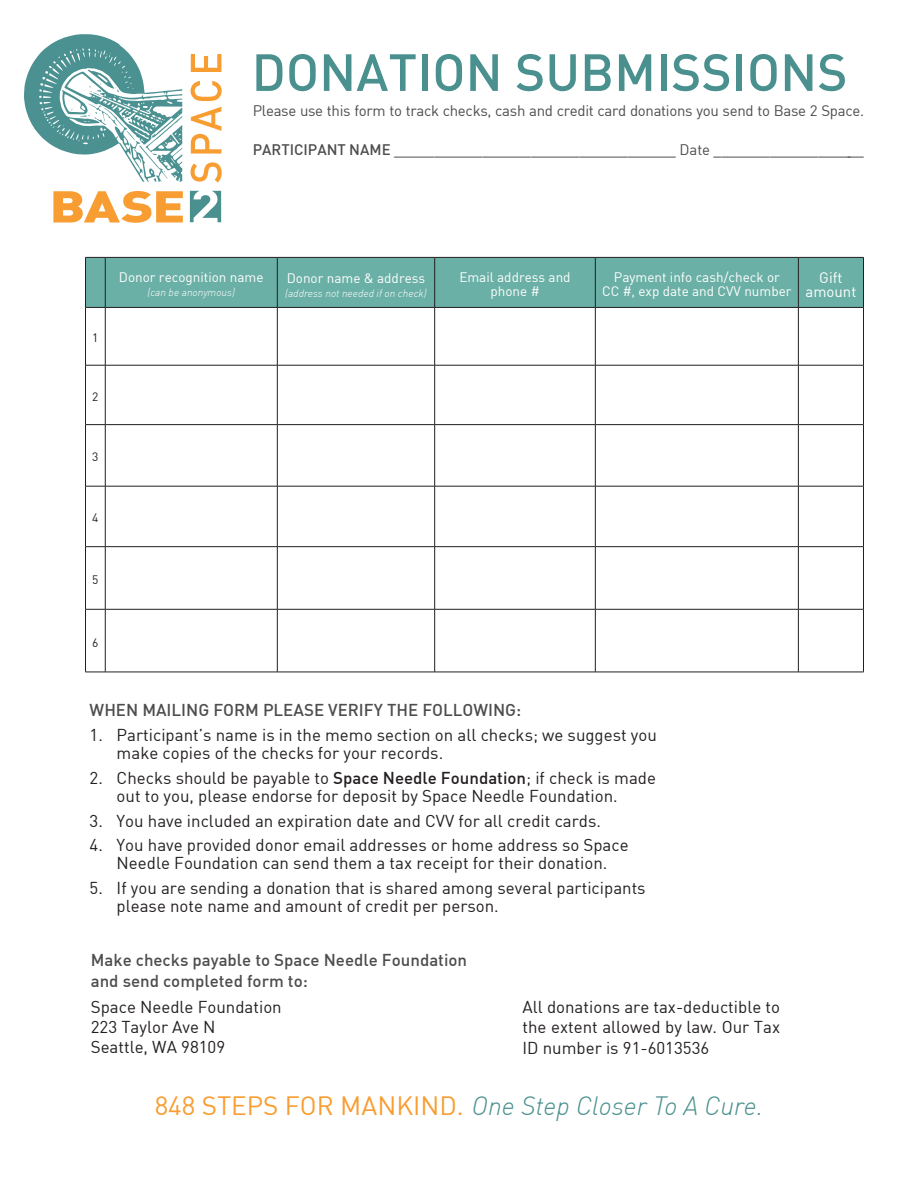
<style>
.page{position:relative;width:918px;height:1188px;background:#fff}
.page>*{position:absolute;margin:0;border:0;box-sizing:border-box;transform-origin:0 0}
.t1{font:500 51.45px "DIN";color:#49908e}
.t2{font:italic 300 25.95px "DIN";color:#49908e}
.t3{font:16.8px/20.2px "DIN";color:#231f20}
.t4{font:500 16.8px/20.2px "DIN";color:#4d4d4d}
.t5{font:15px "DIN";letter-spacing:-.02em;color:#4d4d4d}
.t6{font:15px/13.5px "DIN";color:#fff;text-align:center}
.t7{font:13.5px/13.5px "DIN";color:#fff;text-align:center}
.t8{font:12px "DIN";color:#231f20}
.t9{font:italic 300 10.5px "DIN";color:#fff}
.s1{font-weight:500}
.s2{font-weight:400;font-style:normal;color:#f89d31}
</style>
<div class="page">
<svg style="left:191px;top:54px;width:31px;height:129px"></svg>
<svg style="left:53px;top:191px;width:130px;height:32px"></svg>
<svg style="left:24px;top:34px;width:158px;height:148px"></svg>
<svg style="left:190px;top:191px;width:31px;height:31px"></svg>
<div style="left:85px;top:257px;width:779px;height:51px;background:#6bb0a6"></div>
<hr style="left:85px;top:308px;width:1px;height:57px;background:#231f20">
<hr style="left:105px;top:307px;width:172px;height:1px;background:#231f20">
<hr style="left:105px;top:308px;width:1px;height:57px;background:#231f20">
<hr style="left:277px;top:307px;width:158px;height:1px;background:#231f20">
<hr style="left:277px;top:308px;width:1px;height:57px;background:#231f20">
<hr style="left:435px;top:307px;width:160px;height:1px;background:#231f20">
<hr style="left:434px;top:308px;width:1px;height:57px;background:#231f20">
<hr style="left:595px;top:307px;width:203px;height:1px;background:#231f20">
<hr style="left:595px;top:308px;width:1px;height:57px;background:#231f20">
<hr style="left:798px;top:307px;width:66px;height:1px;background:#231f20">
<hr style="left:798px;top:308px;width:1px;height:57px;background:#231f20">
<hr style="left:863px;top:308px;width:1px;height:57px;background:#231f20">
<svg style="left:86px;top:365px;width:19px;height:1px"></svg>
<hr style="left:85px;top:365px;width:1px;height:59px;background:#231f20">
<hr style="left:105px;top:365px;width:172px;height:1px;background:#231f20">
<hr style="left:105px;top:365px;width:1px;height:59px;background:#231f20">
<hr style="left:277px;top:365px;width:158px;height:1px;background:#231f20">
<hr style="left:277px;top:365px;width:1px;height:59px;background:#231f20">
<hr style="left:435px;top:365px;width:160px;height:1px;background:#231f20">
<hr style="left:434px;top:365px;width:1px;height:59px;background:#231f20">
<hr style="left:595px;top:365px;width:203px;height:1px;background:#231f20">
<hr style="left:595px;top:365px;width:1px;height:59px;background:#231f20">
<hr style="left:798px;top:365px;width:66px;height:1px;background:#231f20">
<hr style="left:798px;top:365px;width:1px;height:59px;background:#231f20">
<hr style="left:863px;top:365px;width:1px;height:59px;background:#231f20">
<svg style="left:85px;top:424px;width:20px;height:1px"></svg>
<hr style="left:85px;top:425px;width:1px;height:61px;background:#231f20">
<hr style="left:105px;top:424px;width:172px;height:1px;background:#231f20">
<hr style="left:105px;top:425px;width:1px;height:61px;background:#231f20">
<hr style="left:277px;top:424px;width:158px;height:1px;background:#231f20">
<hr style="left:277px;top:425px;width:1px;height:61px;background:#231f20">
<hr style="left:435px;top:424px;width:160px;height:1px;background:#231f20">
<hr style="left:434px;top:425px;width:1px;height:61px;background:#231f20">
<hr style="left:595px;top:424px;width:203px;height:1px;background:#231f20">
<hr style="left:595px;top:425px;width:1px;height:61px;background:#231f20">
<hr style="left:798px;top:424px;width:66px;height:1px;background:#231f20">
<hr style="left:798px;top:425px;width:1px;height:61px;background:#231f20">
<hr style="left:863px;top:425px;width:1px;height:61px;background:#231f20">
<svg style="left:86px;top:486px;width:19px;height:1px"></svg>
<hr style="left:85px;top:486px;width:1px;height:60px;background:#231f20">
<hr style="left:105px;top:486px;width:172px;height:1px;background:#231f20">
<hr style="left:105px;top:486px;width:1px;height:60px;background:#231f20">
<hr style="left:277px;top:486px;width:158px;height:1px;background:#231f20">
<hr style="left:277px;top:486px;width:1px;height:60px;background:#231f20">
<hr style="left:435px;top:486px;width:160px;height:1px;background:#231f20">
<hr style="left:434px;top:486px;width:1px;height:60px;background:#231f20">
<hr style="left:595px;top:486px;width:203px;height:1px;background:#231f20">
<hr style="left:595px;top:486px;width:1px;height:60px;background:#231f20">
<hr style="left:798px;top:486px;width:66px;height:1px;background:#231f20">
<hr style="left:798px;top:486px;width:1px;height:60px;background:#231f20">
<hr style="left:863px;top:486px;width:1px;height:60px;background:#231f20">
<svg style="left:85px;top:546px;width:20px;height:1px"></svg>
<hr style="left:85px;top:547px;width:1px;height:62px;background:#231f20">
<hr style="left:105px;top:546px;width:172px;height:1px;background:#231f20">
<hr style="left:105px;top:547px;width:1px;height:62px;background:#231f20">
<hr style="left:277px;top:546px;width:158px;height:1px;background:#231f20">
<hr style="left:277px;top:547px;width:1px;height:62px;background:#231f20">
<hr style="left:435px;top:546px;width:160px;height:1px;background:#231f20">
<hr style="left:434px;top:547px;width:1px;height:62px;background:#231f20">
<hr style="left:595px;top:546px;width:203px;height:1px;background:#231f20">
<hr style="left:595px;top:547px;width:1px;height:62px;background:#231f20">
<hr style="left:798px;top:546px;width:66px;height:1px;background:#231f20">
<hr style="left:798px;top:547px;width:1px;height:62px;background:#231f20">
<hr style="left:863px;top:547px;width:1px;height:62px;background:#231f20">
<svg style="left:86px;top:609px;width:19px;height:1px"></svg>
<hr style="left:85px;top:609px;width:1px;height:63px;background:#231f20">
<hr style="left:105px;top:609px;width:172px;height:1px;background:#231f20">
<hr style="left:105px;top:609px;width:1px;height:63px;background:#231f20">
<hr style="left:277px;top:609px;width:158px;height:1px;background:#231f20">
<hr style="left:277px;top:609px;width:1px;height:63px;background:#231f20">
<hr style="left:435px;top:609px;width:160px;height:1px;background:#231f20">
<hr style="left:434px;top:609px;width:1px;height:63px;background:#231f20">
<hr style="left:595px;top:609px;width:203px;height:1px;background:#231f20">
<hr style="left:595px;top:609px;width:1px;height:63px;background:#231f20">
<hr style="left:798px;top:609px;width:66px;height:1px;background:#231f20">
<hr style="left:798px;top:609px;width:1px;height:63px;background:#231f20">
<hr style="left:863px;top:609px;width:1px;height:63px;background:#231f20">
<svg style="left:85px;top:672px;width:20px;height:1px"></svg>
<hr style="left:105px;top:672px;width:172px;height:1px;background:#231f20">
<hr style="left:277px;top:672px;width:158px;height:1px;background:#231f20">
<hr style="left:435px;top:672px;width:160px;height:1px;background:#231f20">
<hr style="left:595px;top:672px;width:203px;height:1px;background:#231f20">
<hr style="left:798px;top:672px;width:66px;height:1px;background:#231f20">
<h1 class="t1" style="left:252px;top:39px;width:597px">DONATION SUBMISSIONS</h1>
<p class="t5" style="left:253px;top:102px;width:613px">Please use this form to track checks, cash and credit card donations you send to Base 2 Space.</p>
<p class="t5" style="left:253px;top:141px;width:613px"><span class="s1">PARTICIPANT NAME</span> ___________________________________ Date ___________________</p>
<p class="t8" style="left:92px;top:330px;width:8px">1</p>
<p class="t8" style="left:92px;top:389px;width:8px">2</p>
<p class="t8" style="left:92px;top:449px;width:8px">3</p>
<p class="t8" style="left:92px;top:511px;width:8px">4</p>
<p class="t8" style="left:92px;top:572px;width:8px">5</p>
<p class="t8" style="left:92px;top:635px;width:8px">6</p>
<p class="t7" style="left:119px;top:270px;width:146px">Donor recognition name</p>
<p class="t9" style="left:148px;top:286px;width:89px">(can be anonymous)</p>
<p class="t7" style="left:287px;top:271px;width:140px">Donor name &amp; address</p>
<p class="t9" style="left:285px;top:286px;width:143px">(address not needed if on check)</p>
<p class="t7" style="left:459px;top:270px;width:113px">Email address and phone #</p>
<p class="t7" style="left:602px;top:270px;width:191px">Payment info cash/check or<br>CC #, exp date and CVV number</p>
<p class="t6" style="left:806px;top:271px;width:52px">Gift amount</p>
<p class="t4" style="left:90px;top:700px;width:433px">WHEN MAILING FORM PLEASE VERIFY THE FOLLOWING:</p>
<p class="t3" style="left:117px;top:726px;width:542px;line-height:18px;text-indent:-27px">1. Participant’s name is in the memo section on all checks; we suggest you make copies of the checks for your records.</p>
<p class="t3" style="left:117px;top:769px;width:541px;line-height:18px;text-indent:-27px">2. Checks should be payable to <span class="s1">Space Needle Foundation</span>; if check is made out to you, please endorse for deposit by Space Needle Foundation.</p>
<p class="t3" style="left:90px;top:810px;width:513px">3. You have included an expiration date and CVV for all credit cards.</p>
<p class="t3" style="left:90px;top:836px;width:541px;line-height:18px;text-align:center">4. You have provided donor email addresses or home address so Space<br>Needle Foundation can send them a tax receipt for their donation.</p>
<p class="t3" style="left:117px;top:879px;width:531px;line-height:18px;text-indent:-27px">5. If you are sending a donation that is shared among several participants please note name and amount of credit per person.</p>
<p class="t4" style="left:91px;top:950px;width:378px">Make checks payable to Space Needle Foundation and send completed form to:</p>
<p class="t3" style="left:91px;top:996px;width:193px">Space Needle Foundation<br>223 Taylor Ave N<br>Seattle, WA 98109</p>
<p class="t3" style="left:523px;top:997px;width:259px;text-align:justify">All donations are tax-deductible to the extent allowed by law. Our Tax ID number is 91-6013536</p>
<h2 class="t2" style="left:155px;top:1089px;width:610px"><span class="s2">848 STEPS FOR MANKIND.</span> One Step Closer To A Cure.</h2>
</div>
